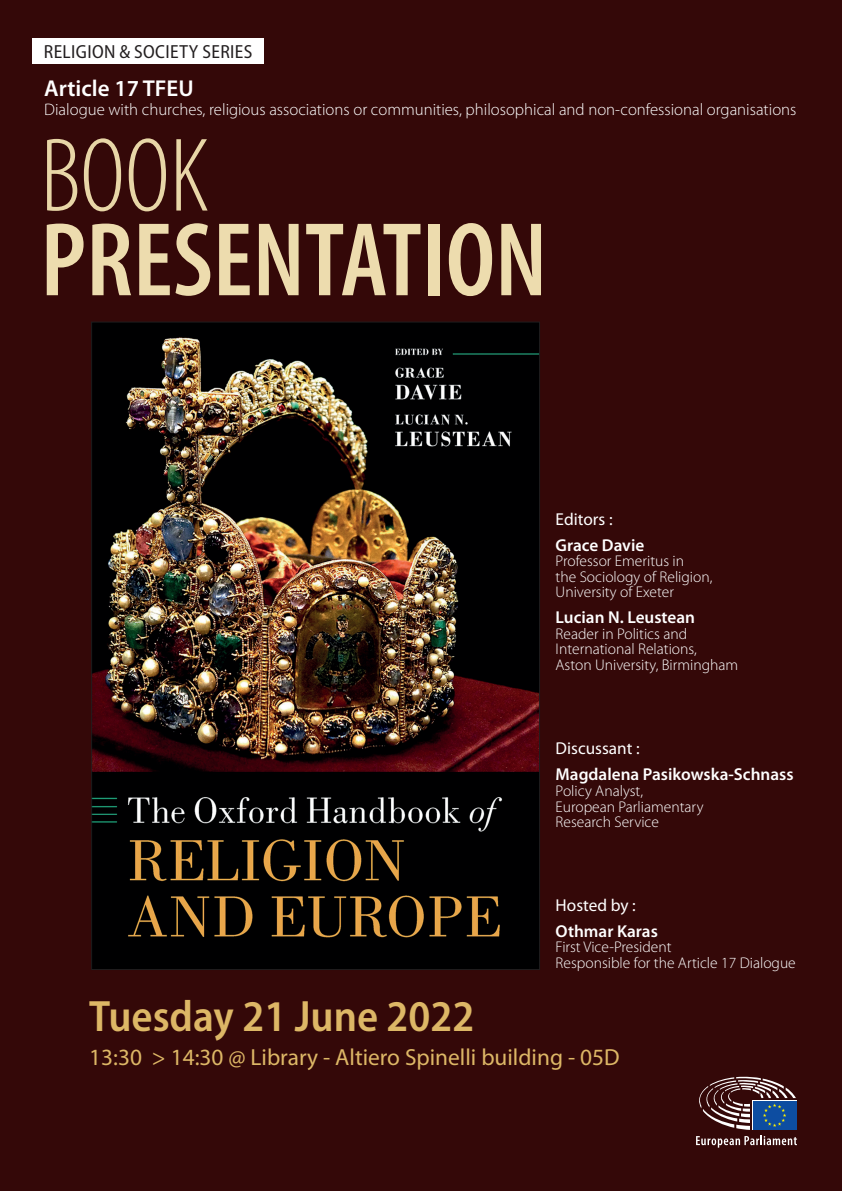
<style>
.page{position:relative;width:842px;height:1191px;background:#340808}
.page>*{position:absolute;margin:0;border:0;box-sizing:border-box;transform-origin:0 0}
.t1{font:600 condensed 105.8px "Myriad Pro";color:#eddcae}
.t2{font:300 condensed 105.8px "Myriad Pro";color:#e8d6a7}
.t3{font:600 semi-condensed 44.1px "Myriad Pro";color:#ddb766}
.t4{font:23.3px "Myriad Pro";color:#ddb766}
.t5{font:600 23px "Myriad Pro";color:#fff}
.t6{font:semi-condensed 19px "Myriad Pro";letter-spacing:.02em;color:#231f20}
.t7{font:600 17.2px "Myriad Pro";color:#fff}
.t8{font:17.2px "Myriad Pro";color:#fff}
.t9{font:300 16.8px "Myriad Pro";color:#fff}
.t10{font:300 15.5px/15.5px "Myriad Pro";color:#fff}
</style>
<div class="page">
<svg style="left:696px;top:1135px;width:101px;height:12px"></svg>
<div style="left:752px;top:1100px;width:45px;height:30px;background:#0d4da1"></div>
<svg style="left:699px;top:1076px;width:97px;height:53px"></svg>
<img style="left:93px;top:324px;width:445px;height:643px">
<div style="left:33px;top:38px;width:231px;height:26px;background:#fff"></div>
<p class="t6" style="left:44px;top:42px;width:210px">RELIGION &amp; SOCIETY SERIES</p>
<p class="t5" style="left:44px;top:75px;width:151px">Article 17 TFEU</p>
<p class="t9" style="left:44px;top:100px;width:754px">Dialogue with churches, religious associations or communities, philosophical and non-confessional organisations</p>
<p class="t2" style="left:40px;top:119px;width:170px">BOOK</p>
<p class="t1" style="left:40px;top:202px;width:508px">PRESENTATION</p>
<p class="t8" style="left:556px;top:509px;width:58px">Editors :</p>
<p class="t7" style="left:556px;top:535px;width:90px">Grace Davie</p>
<p class="t10" style="left:556px;top:553px;width:158px">Professor Emeritus in<br>the Sociology of Religion,<br>University of Exeter</p>
<p class="t7" style="left:556px;top:608px;width:141px">Lucian N. Leustean</p>
<p class="t10" style="left:556px;top:626px;width:184px">Reader in Politics and<br>International Relations,<br>Aston University, Birmingham</p>
<p class="t8" style="left:556px;top:739px;width:85px">Discussant :</p>
<p class="t7" style="left:556px;top:765px;width:239px">Magdalena Pasikowska-Schnass</p>
<p class="t10" style="left:556px;top:783px;width:149px">Policy Analyst,<br>European Parliamentary<br>Research Service</p>
<p class="t8" style="left:556px;top:895px;width:82px">Hosted by :</p>
<p class="t7" style="left:556px;top:921px;width:104px">Othmar Karas</p>
<p class="t10" style="left:556px;top:939px;width:242px">First Vice-President<br>Responsible for the Article 17 Dialogue</p>
<p class="t3" style="left:89px;top:992px;width:387px">Tuesday 21 June 2022</p>
<p class="t4" style="left:89px;top:1044px;width:532px">13:30 &gt; 14:30 @ Library - Altiero Spinelli building - 05D</p>
</div>
